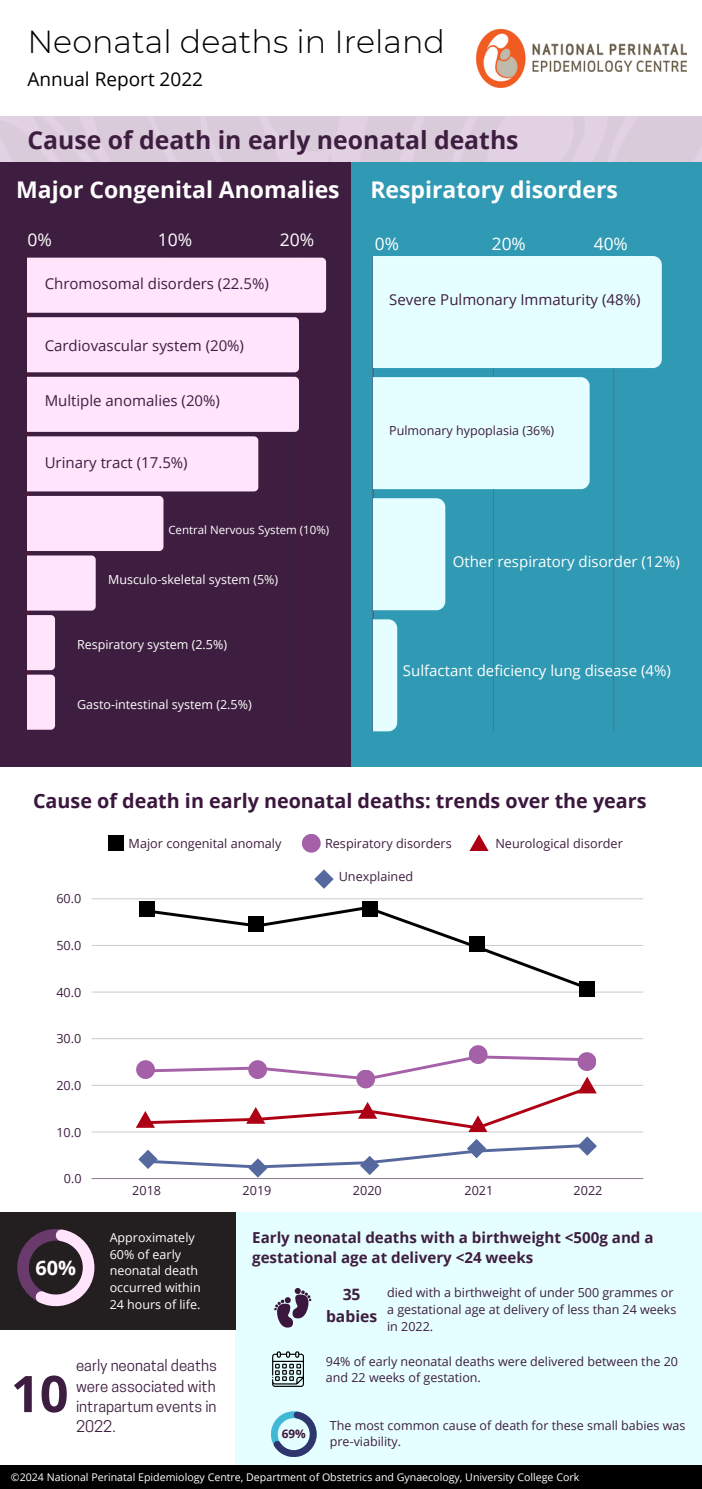
<style>
.page{position:relative;width:702px;height:1489px;background:#fff}
.page>*{position:absolute;margin:0;border:0;box-sizing:border-box;transform-origin:0 0}
.t1{font:700 50.5px "Open Sans";color:#3e1e40}
.t2{font:300 31.75px "Montserrat";color:#000}
.t3{font:700 24.75px "Open Sans";color:#3e1e40}
.t4{font:700 23px "Open Sans";color:#fffefe}
.t5{font:700 20px "Open Sans";color:#fffefe}
.t6{font:700 19.75px "Open Sans";color:#3b173d}
.t7{font:19px "Open Sans";color:#000}
.t8{font:17.5px "Open Sans";color:#fffefe}
.t9{font:17.25px "Open Sans";color:#fffefe}
.t10{font:700 15.75px/21.5px "Open Sans";color:#3e1e40;text-align:center}
.t11{font:15px "Open Sans";color:#3e1e40}
.t12{font:700 15px/20.2px "Open Sans";color:#3e1e40}
.t13{font:15px "Open Sans";color:#fffefe}
.t14{font:15px/20.2px "Cooper Hewitt";color:#3e1e40;text-align:justify}
.t15{font:12.75px "Open Sans";color:#3e1e40}
.t16{font:12.5px/16.8px "Open Sans";color:#3e1e40}
.t17{font:12.5px/16.8px "Open Sans";color:#fffefe}
.t18{font:700 11.75px "Open Sans";color:#3b173d}
.t19{font:11.5px "Open Sans";color:#fffefe}
.t20{font:10.5px "Open Sans";color:#fff}
</style>
<div class="page">
<div style="left:350px;top:149px;width:351px;height:617px;background:#309ab4"></div>
<div style="left:0;top:149px;width:351px;height:617px;background:#3e1e40"></div>
<img style="left:476px;top:29px;width:210px;height:58px">
<svg style="left:0;top:116px;width:701px;height:46px;background:#dcccdd"></svg>
<svg style="left:143px;top:904px;width:436px;height:83px"></svg>
<hr style="left:91px;top:1178px;width:552px;height:1px;background:#938194">
<hr style="left:91px;top:1131px;width:552px;height:1px;background:#e4e0e4">
<hr style="left:91px;top:1085px;width:552px;height:1px;background:#d6d0d7">
<hr style="left:91px;top:1038px;width:552px;height:1px;background:#d8d2d8">
<hr style="left:91px;top:991px;width:552px;height:1px;background:#ebe8eb">
<hr style="left:91px;top:945px;width:552px;height:1px;background:#d0c9d1">
<hr style="left:91px;top:898px;width:552px;height:1px;background:#dfd9df">
<div style="left:235px;top:1212px;width:466px;height:253px;background:#e5feff"></div>
<div style="left:0;top:1212px;width:235px;height:118px;background:#231f20"></div>
<div style="left:0;top:1465px;width:701px;height:24px;background:#000"></div>
<svg style="left:28px;top:258px;width:298px;height:472px"></svg>
<hr style="left:372px;top:256px;width:1px;height:475px;background:#ad0015">
<hr style="left:492px;top:256px;width:1px;height:475px;background:#ad0015">
<hr style="left:613px;top:256px;width:1px;height:475px;background:#ad0015">
<div style="left:373px;top:256px;width:288px;height:112px;background:#e5feff"></div>
<div style="left:373px;top:619px;width:24px;height:112px;background:#e5feff"></div>
<div style="left:373px;top:377px;width:216px;height:112px;background:#e5feff"></div>
<div style="left:373px;top:498px;width:72px;height:112px;background:#e5feff"></div>
<div style="left:140px;top:901px;width:15px;height:15px;background:#000"></div>
<div style="left:248px;top:916px;width:15px;height:15px;background:#000"></div>
<div style="left:362px;top:901px;width:15px;height:15px;background:#000"></div>
<div style="left:469px;top:936px;width:15px;height:15px;background:#000"></div>
<div style="left:468px;top:1045px;width:19px;height:19px;background:#a561a8;border-radius:50%"></div>
<svg style="left:136px;top:1053px;width:460px;height:124px"></svg>
<svg style="left:17px;top:1229px;width:77px;height:77px"></svg>
<svg style="left:274px;top:1288px;width:37px;height:40px"></svg>
<svg style="left:272px;top:1351px;width:32px;height:36px"></svg>
<svg style="left:271px;top:1411px;width:45px;height:46px"></svg>
<div style="left:579px;top:981px;width:15px;height:15px;background:#000"></div>
<svg style="left:108px;top:835px;width:16px;height:16px"></svg>
<svg style="left:302px;top:834px;width:18px;height:19px"></svg>
<div style="left:108px;top:835px;width:15px;height:15px;background:#000"></div>
<div style="left:302px;top:834px;width:18px;height:19px;background:#a561a8;border-radius:50%"></div>
<svg style="left:469px;top:834px;width:19px;height:17px"></svg>
<svg style="left:314px;top:869px;width:19px;height:20px"></svg>
<h2 class="t2" style="left:27px;top:23px;width:419px">Neonatal deaths in Ireland</h2>
<p class="t7" style="left:27px;top:66px;width:177px">Annual Report 2022</p>
<h2 class="t3" style="left:27px;top:123px;width:492px">Cause of death in early neonatal deaths</h2>
<p class="t4" style="left:16px;top:174px;width:325px">Major Congenital Anomalies</p>
<h4 class="t4" style="left:370px;top:174px;width:249px">Respiratory disorders</h4>
<h5 class="t8" style="left:27px;top:227px;width:26px">0%</h5>
<h5 class="t8" style="left:158px;top:227px;width:36px">10%</h5>
<h5 class="t8" style="left:280px;top:227px;width:36px">20%</h5>
<p class="t11" style="left:45px;top:273px;width:225px">Chromosomal disorders (22.5%)</p>
<p class="t11" style="left:45px;top:335px;width:201px">Cardiovascular system (20%)</p>
<p class="t11" style="left:45px;top:390px;width:177px">Multiple anomalies (20%)</p>
<p class="t11" style="left:45px;top:452px;width:144px">Urinary tract (17.5%)</p>
<p class="t19" style="left:168px;top:521px;width:162px">Central Nervous System (10%)</p>
<p class="t17" style="left:108px;top:571px;width:171px">Musculo-skeletal system (5%)</p>
<p class="t17" style="left:77px;top:636px;width:151px">Respiratory system (2.5%)</p>
<h2 class="t17" style="left:77px;top:695px;width:176px">Gasto-intestinal system (2.5%)</h2>
<p class="t9" style="left:374px;top:231px;width:26px">0%</p>
<p class="t9" style="left:491px;top:231px;width:35px">20%</p>
<p class="t9" style="left:593px;top:231px;width:35px">40%</p>
<p class="t11" style="left:389px;top:289px;width:252px">Severe Pulmonary Immaturity (48%)</p>
<p class="t16" style="left:389px;top:421px;width:166px">Pulmonary hypoplasia (36%)</p>
<p class="t13" style="left:452px;top:551px;width:228px">Other respiratory disorder (12%)</p>
<p class="t13" style="left:403px;top:660px;width:269px">Sulfactant deficiency lung disease (4%)</p>
<h6 class="t6" style="left:33px;top:787px;width:615px">Cause of death in early neonatal deaths: trends over the years</h6>
<p class="t15" style="left:56px;top:890px;width:27px">60.0</p>
<p class="t15" style="left:56px;top:936px;width:27px">50.0</p>
<p class="t15" style="left:56px;top:983px;width:27px">40.0</p>
<p class="t15" style="left:56px;top:1029px;width:27px">30.0</p>
<p class="t15" style="left:56px;top:1076px;width:27px">20.0</p>
<p class="t15" style="left:56px;top:1123px;width:27px">10.0</p>
<p class="t15" style="left:64px;top:1169px;width:19px">0.0</p>
<p class="t15" style="left:129px;top:834px;width:154px">Major congenital anomaly</p>
<p class="t15" style="left:325px;top:834px;width:128px">Respiratory disorders</p>
<p class="t15" style="left:495px;top:834px;width:129px">Neurological disorder</p>
<p class="t15" style="left:338px;top:868px;width:76px">Unexplained</p>
<p class="t15" style="left:132px;top:1181px;width:30px">2018</p>
<p class="t15" style="left:242px;top:1181px;width:30px">2019</p>
<p class="t15" style="left:353px;top:1181px;width:30px">2020</p>
<p class="t15" style="left:464px;top:1181px;width:30px">2021</p>
<p class="t15" style="left:573px;top:1181px;width:30px">2022</p>
<h3 class="t5" style="left:35px;top:1253px;width:42px">60%</h3>
<h1 class="t17" style="left:110px;top:1229px;width:92px">Approximately<br>60% of early neonatal death occurred within<br>24 hours of life.</h1>
<p class="t1" style="left:11px;top:1358px;width:59px">10</p>
<h5 class="t14" style="left:76px;top:1357px;width:142px">early neonatal deaths were associated with intrapartum events in 2022.</h5>
<h5 class="t12" style="left:252px;top:1227px;width:402px">Early neonatal deaths with a birthweight &lt;500g and a gestational age at delivery &lt;24 weeks</h5>
<p class="t18" style="left:281px;top:1426px;width:26px">69%</p>
<p class="t16" style="left:387px;top:1284px;width:290px">died with a birthweight of under 500 grammes or a gestational age at delivery of less than 24 weeks in 2022.</p>
<p class="t10" style="left:326px;top:1283px;width:53px">35 babies</p>
<h3 class="t16" style="left:326px;top:1352px;width:353px">94% of early neonatal deaths were delivered between the 20 and 22 weeks of gestation.</h3>
<p class="t16" style="left:330px;top:1416px;width:357px">The most common cause of death for these small babies was pre-viability.</p>
<h5 class="t20" style="left:11px;top:1469px;width:569px">©2024 National Perinatal Epidemiology Centre, Department of Obstetrics and Gynaecology, University College Cork</h5>
</div>
